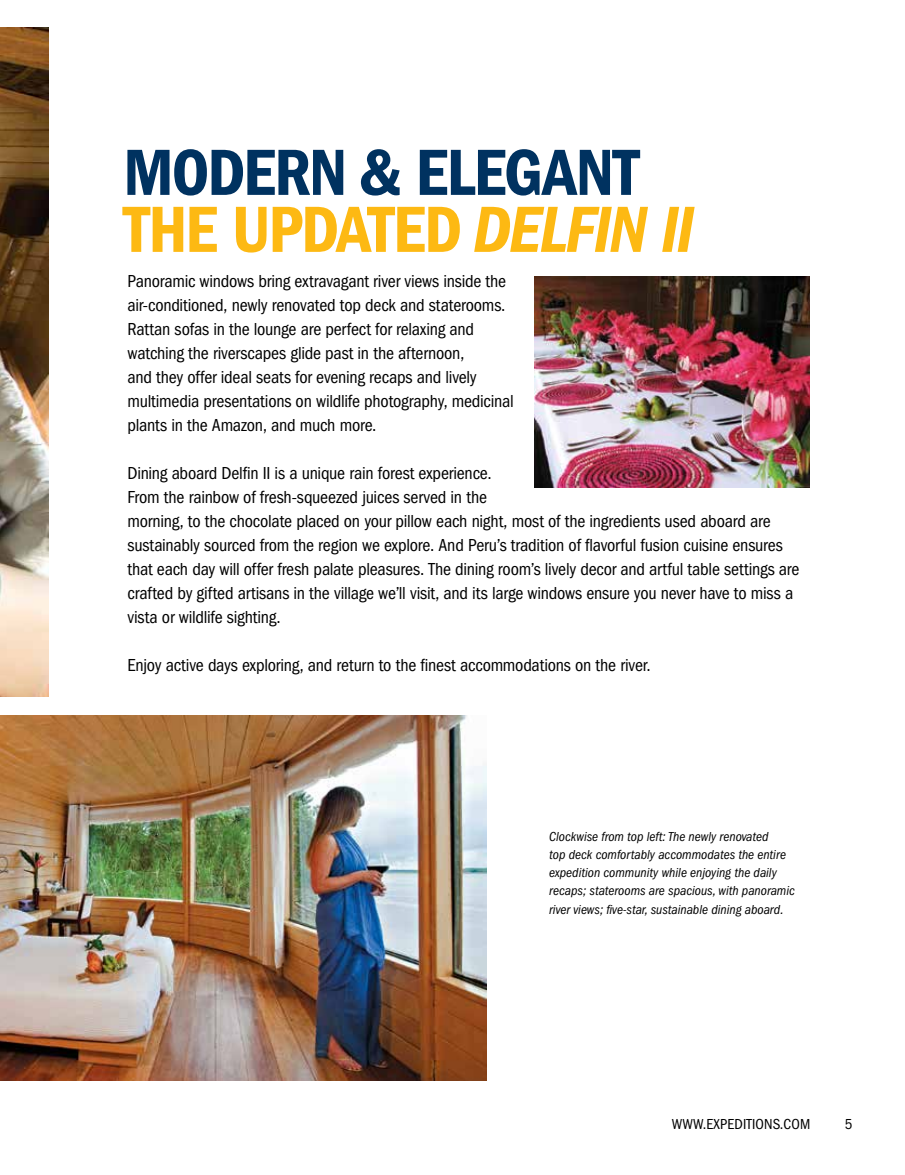
<style>
.page{position:relative;width:905px;height:1175px;background:#fff}
.page>*{position:absolute;margin:0;border:0;box-sizing:border-box;transform-origin:0 0}
.t1{font:67.5px/57px "ITC Franklin Gothic Std Dm Cd";letter-spacing:-.025em;color:#003260}
.t2{font:condensed 18px/24px "ITC Franklin Gothic Std";letter-spacing:-.01em;color:#000}
.t3{font:condensed 15px "ITC Franklin Gothic Std";letter-spacing:.01em;color:#000}
.t4{font:italic condensed 13.5px/18px "ITC Franklin Gothic Std";color:#000}
.s1{color:#fdb913}
.s2{font-family:"ITC Franklin Gothic Std Dm Cd It";color:#fdb913}
</style>
<div class="page">
<img style="left:0;top:27px;width:48px;height:669px">
<img style="left:534px;top:276px;width:275px;height:211px">
<img style="left:0;top:716px;width:486px;height:364px">
<h1 class="t1" style="left:123px;top:144px;width:572px">MODERN &amp; ELEGANT<br><span class="s1">THE UPDATED</span> <span class="s2">DELFIN II</span></h1>
<p class="t2" style="left:127px;top:269px;width:387px">Panoramic windows bring extravagant river views inside the air-conditioned, newly renovated top deck and staterooms.<br>Rattan sofas in the lounge are perfect for relaxing and watching the riverscapes glide past in the afternoon,<br>and they offer ideal seats for evening recaps and lively multimedia presentations on wildlife photography, medicinal plants in the Amazon, and much more.</p>
<p class="t2" style="left:127px;top:461px;width:673px">Dining aboard Delfin II is a unique rain forest experience.<br>From the rainbow of fresh-squeezed juices served in the<br>morning, to the chocolate placed on your pillow each night, most of the ingredients used aboard are sustainably sourced from the region we explore. And Peru’s tradition of flavorful fusion cuisine ensures that each day will offer fresh palate pleasures. The dining room’s lively decor and artful table settings are crafted by gifted artisans in the village we’ll visit, and its large windows ensure you never have to miss a vista or wildlife sighting.</p>
<p class="t2" style="left:127px;top:653px;width:525px">Enjoy active days exploring, and return to the finest accommodations on the river.</p>
<p class="t4" style="left:549px;top:828px;width:247px">Clockwise from top left: The newly renovated<br>top deck comfortably accommodates the entire expedition community while enjoying the daily recaps; staterooms are spacious, with panoramic river views; five-star, sustainable dining aboard.</p>
<p class="t3" style="left:672px;top:1115px;width:140px">WWW.EXPEDITIONS.COM</p>
<p class="t3" style="left:844px;top:1115px;width:9px">5</p>
</div>
